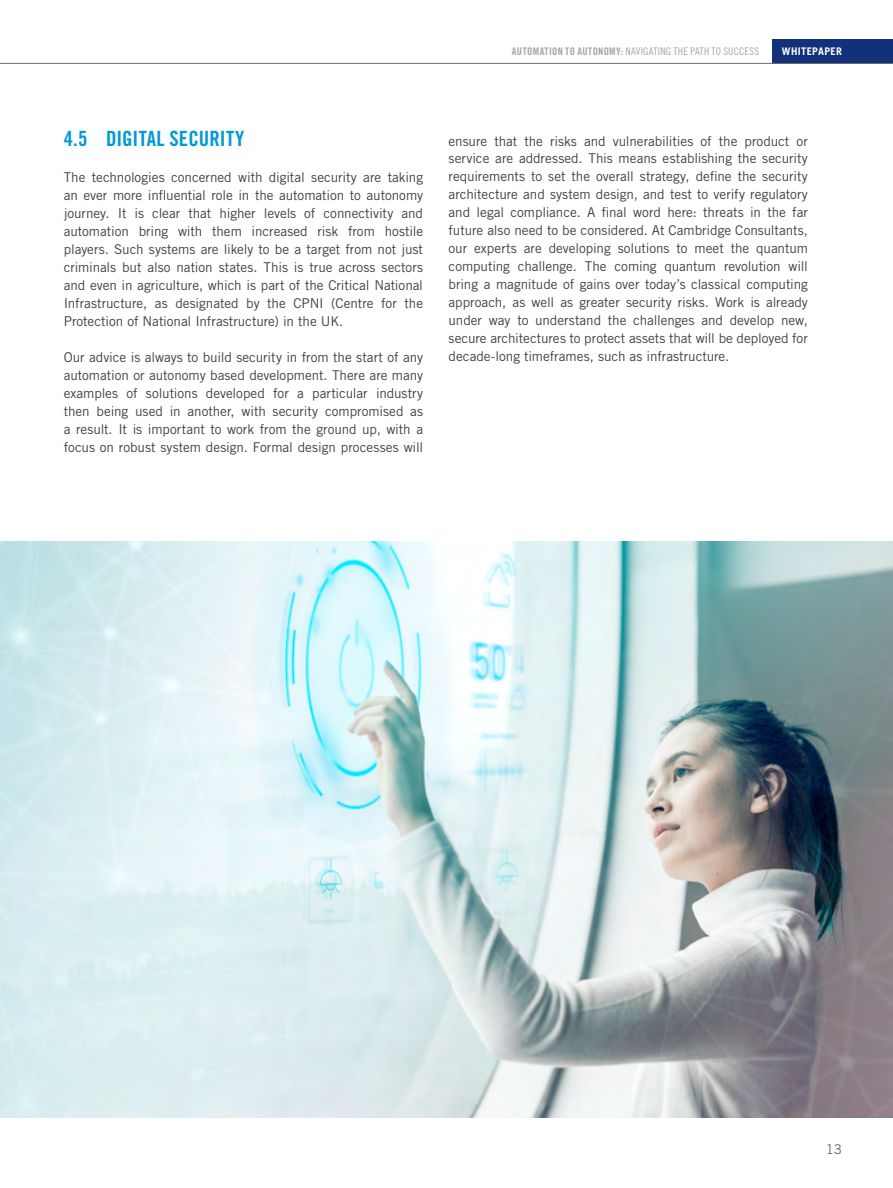
<style>
.page{position:relative;width:893px;height:1188px;background:#fff}
.page>*{position:absolute;margin:0;border:0;box-sizing:border-box;transform-origin:0 0}
.t1{font:21px "Trade Gothic LT Std Bd Cn 20";color:#009ad7}
.t2{font:13.5px/18px "Trade Gothic LT Std";letter-spacing:-.005em;color:#414042;text-align:justify}
.t3{font:13.5px "Trade Gothic LT Std";color:#666}
.t4{font:10.5px "Trade Gothic LT Std Cn 18";letter-spacing:.02em;color:#a3a5a8}
.t5{font:700 10.5px "Trade Gothic LT Std";letter-spacing:.035em;color:#fff}
.s1{font-family:"Trade Gothic LT Std Bd Cn 20"}
</style>
<div class="page">
<div style="left:772px;top:39px;width:121px;height:24px;background:#13317b"></div>
<hr style="left:0;top:63px;width:893px;height:1px;background:#6d6e71">
<img style="left:0;top:542px;width:893px;height:576px">
<p class="t4" style="left:512px;top:45px;width:249px"><span class="s1">AUTOMATION TO AUTONOMY:</span> NAVIGATING THE PATH TO SUCCESS</p>
<p class="t5" style="left:782px;top:45px;width:62px">WHITEPAPER</p>
<h1 class="t1" style="left:64px;top:125px;width:182px">4.5 DIGITAL SECURITY</h1>
<p class="t2" style="left:64px;top:168px;width:361px">The technologies concerned with digital security are taking an ever more influential role in the automation to autonomy journey. It is clear that higher levels of connectivity and automation bring with them increased risk from hostile players. Such systems are likely to be a target from not just criminals but also nation states. This is true across sectors and even in agriculture, which is part of the Critical National Infrastructure, as designated by the CPNI (Centre for the Protection of National Infrastructure) in the UK.</p>
<p class="t2" style="left:64px;top:348px;width:361px">Our advice is always to build security in from the start of any automation or autonomy based development. There are many examples of solutions developed for a particular industry then being used in another, with security compromised as a result. It is important to work from the ground up, with a focus on robust system design. Formal design processes will</p>
<p class="t2" style="left:449px;top:132px;width:361px">ensure that the risks and vulnerabilities of the product or service are addressed. This means establishing the security requirements to set the overall strategy, define the security architecture and system design, and test to verify regulatory and legal compliance. A final word here: threats in the far future also need to be considered. At Cambridge Consultants, our experts are developing solutions to meet the quantum computing challenge. The coming quantum revolution will bring a magnitude of gains over today’s classical computing approach, as well as greater security risks. Work is already under way to understand the challenges and develop new, secure architectures to protect assets that will be deployed for decade-long timeframes, such as infrastructure.</p>
<p class="t3" style="left:826px;top:1141px;width:17px">13</p>
</div>
